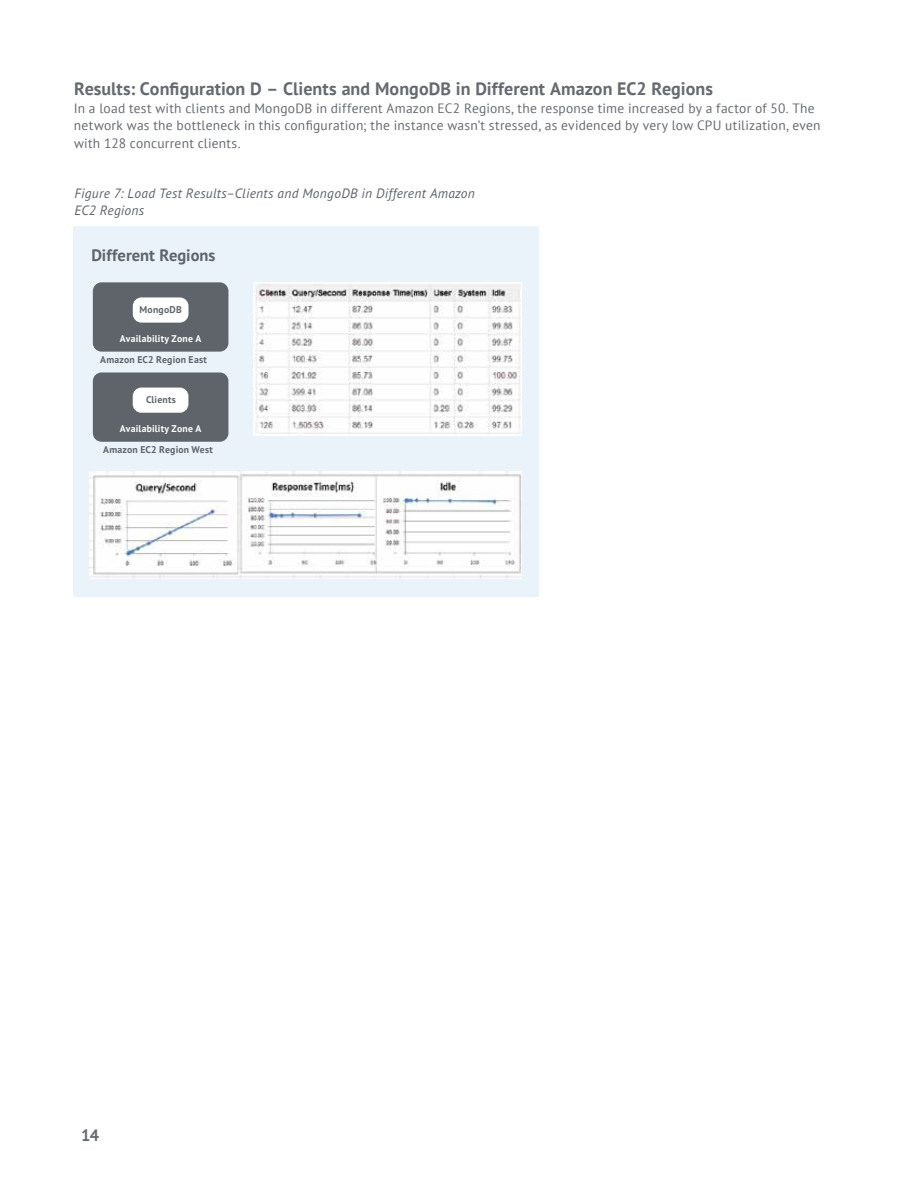
<style>
.page{position:relative;width:918px;height:1188px;background:#fff}
.page>*{position:absolute;margin:0;border:0;box-sizing:border-box;transform-origin:0 0}
.t1{font:700 18px "PT Sans";letter-spacing:.005em;color:#666a70}
.t2{font:700 16.5px "PT Sans";color:#5f636a}
.t3{font:700 16.5px "PT Sans";color:#666a70}
.t4{font:13.5px/18px "PT Sans";letter-spacing:.015em;color:#666a70}
.t5{font:italic 13.5px/16.2px "PT Sans";letter-spacing:.02em;color:#5f636a}
.t6{font:700 9.75px "PT Sans";letter-spacing:.02em;color:#5f636a}
.t7{font:700 9.75px "PT Sans";letter-spacing:.02em;color:#fff}
</style>
<div class="page">
<div style="left:73px;top:226px;width:465px;height:371px;background:#e9f3f9"></div>
<div style="left:93px;top:372px;width:135px;height:70px;background:#5f636a;border-radius:9px"></div>
<div style="left:133px;top:388px;width:55px;height:25px;background:#fff;border-radius:9px"></div>
<div style="left:93px;top:282px;width:135px;height:70px;background:#5f636a;border-radius:9px"></div>
<div style="left:133px;top:297px;width:56px;height:26px;background:#fff;border-radius:9px"></div>
<img style="left:254px;top:282px;width:268px;height:154px">
<img style="left:90px;top:472px;width:432px;height:107px">
<h1 class="t1" style="left:74px;top:76px;width:640px">Results: Configuration D – Clients and MongoDB in Different Amazon EC2 Regions</h1>
<p class="t4" style="left:74px;top:98px;width:748px">In a load test with clients and MongoDB in different Amazon EC2 Regions, the response time increased by a factor of 50. The network was the bottleneck in this configuration; the instance wasn’t stressed, as evidenced by very low CPU utilization, even with 128 concurrent clients.</p>
<p class="t5" style="left:75px;top:185px;width:402px">Figure 7: Load Test Results–Clients and MongoDB in Different Amazon<br>EC2 Regions</p>
<p class="t2" style="left:91px;top:244px;width:126px">Different Regions</p>
<p class="t6" style="left:140px;top:303px;width:44px">MongoDB</p>
<p class="t7" style="left:120px;top:332px;width:83px">Availability Zone A</p>
<p class="t6" style="left:100px;top:354px;width:108px">Amazon EC2 Region East</p>
<p class="t6" style="left:146px;top:393px;width:32px">Clients</p>
<p class="t7" style="left:120px;top:423px;width:83px">Availability Zone A</p>
<p class="t6" style="left:103px;top:444px;width:111px">Amazon EC2 Region West</p>
<p class="t3" style="left:81px;top:1124px;width:20px">14</p>
</div>
